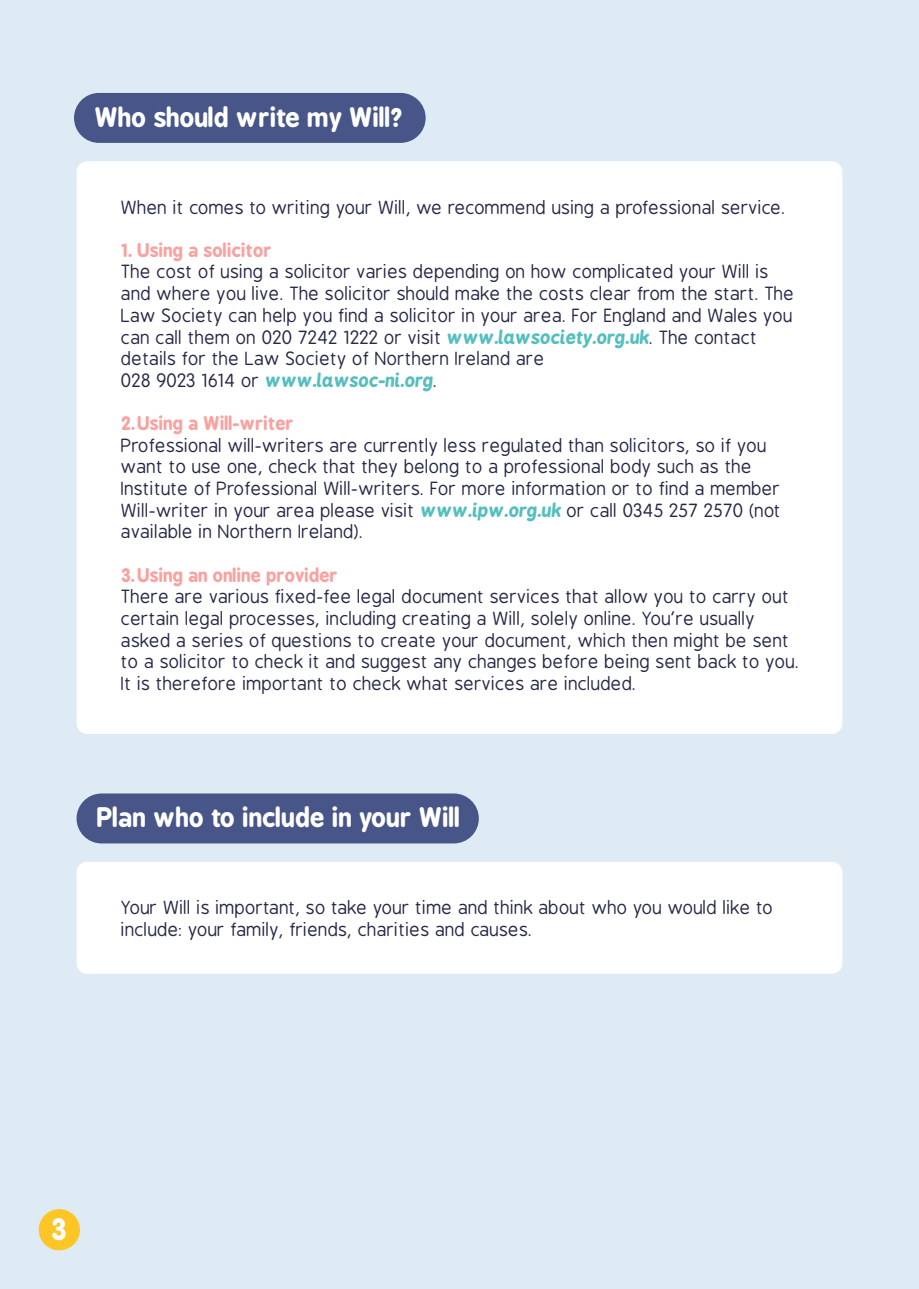
<style>
.page{position:relative;width:919px;height:1289px;background:#fff}
.page>*{position:absolute;margin:0;border:0;box-sizing:border-box;transform-origin:0 0}
.t1{font:700 28.5px "B Preplay";color:#fff}
.t2{font:700 25.5px "B Preplay";color:#fff}
.t3{font:18px/21.8px "B Preplay";color:#252846}
.t4{font:700 18px "B Preplay";color:#f7a3a1}
.s1{font-weight:700;font-style:italic;color:#54bfbd}
</style>
<div class="page">
<div style="left:0;top:0;width:918px;height:1288px;background:#dfebf4"></div>
<div style="left:39px;top:1209px;width:41px;height:41px;background:#fec527;border-radius:50%"></div>
<div style="left:77px;top:161px;width:765px;height:573px;background:#fff;border-radius:11px"></div>
<div style="left:77px;top:861px;width:765px;height:112px;background:#fff;border-radius:11px"></div>
<div style="left:77px;top:793px;width:402px;height:50px;background:#475588;border-radius:25px"></div>
<div style="left:74px;top:93px;width:351px;height:50px;background:#475588;border-radius:25px"></div>
<h2 class="t2" style="left:95px;top:102px;width:310px">Who should write my Will?</h2>
<p class="t3" style="left:122px;top:197px;width:666px">When it comes to writing your Will, we recommend using a professional service.</p>
<p class="t4" style="left:122px;top:239px;width:151px">1. Using a solicitor</p>
<p class="t3" style="left:122px;top:261px;width:674px">The cost of using a solicitor varies depending on how complicated your Will is and where you live. The solicitor should make the costs clear from the start. The Law Society can help you find a solicitor in your area. For England and Wales you can call them on 020 7242 1222 or visit <span class="s1">www.lawsociety.org.uk</span>. The contact details for the Law Society of Northern Ireland are<br>028 9023 1614 or <span class="s1">www.lawsoc-ni.org</span>.</p>
<p class="t4" style="left:122px;top:413px;width:174px">2.Using a Will-writer</p>
<p class="t3" style="left:122px;top:435px;width:661px">Professional will-writers are currently less regulated than solicitors, so if you want to use one, check that they belong to a professional body such as the Institute of Professional Will-writers. For more information or to find a member Will-writer in your area please visit <span class="s1">www.ipw.org.uk</span> or call 0345 257 2570 (not available in Northern Ireland).</p>
<p class="t4" style="left:122px;top:564px;width:218px">3.Using an online provider</p>
<p class="t3" style="left:122px;top:586px;width:679px">There are various fixed-fee legal document services that allow you to carry out certain legal processes, including creating a Will, solely online. You're usually asked a series of questions to create your document, which then might be sent to a solicitor to check it and suggest any changes before being sent back to you.<br>It is therefore important to check what services are included.</p>
<h2 class="t2" style="left:97px;top:802px;width:364px">Plan who to include in your Will</h2>
<p class="t3" style="left:122px;top:897px;width:653px">Your Will is important, so take your time and think about who you would like to include: your family, friends, charities and causes.</p>
<h1 class="t1" style="left:52px;top:1212px;width:17px">3</h1>
</div>
